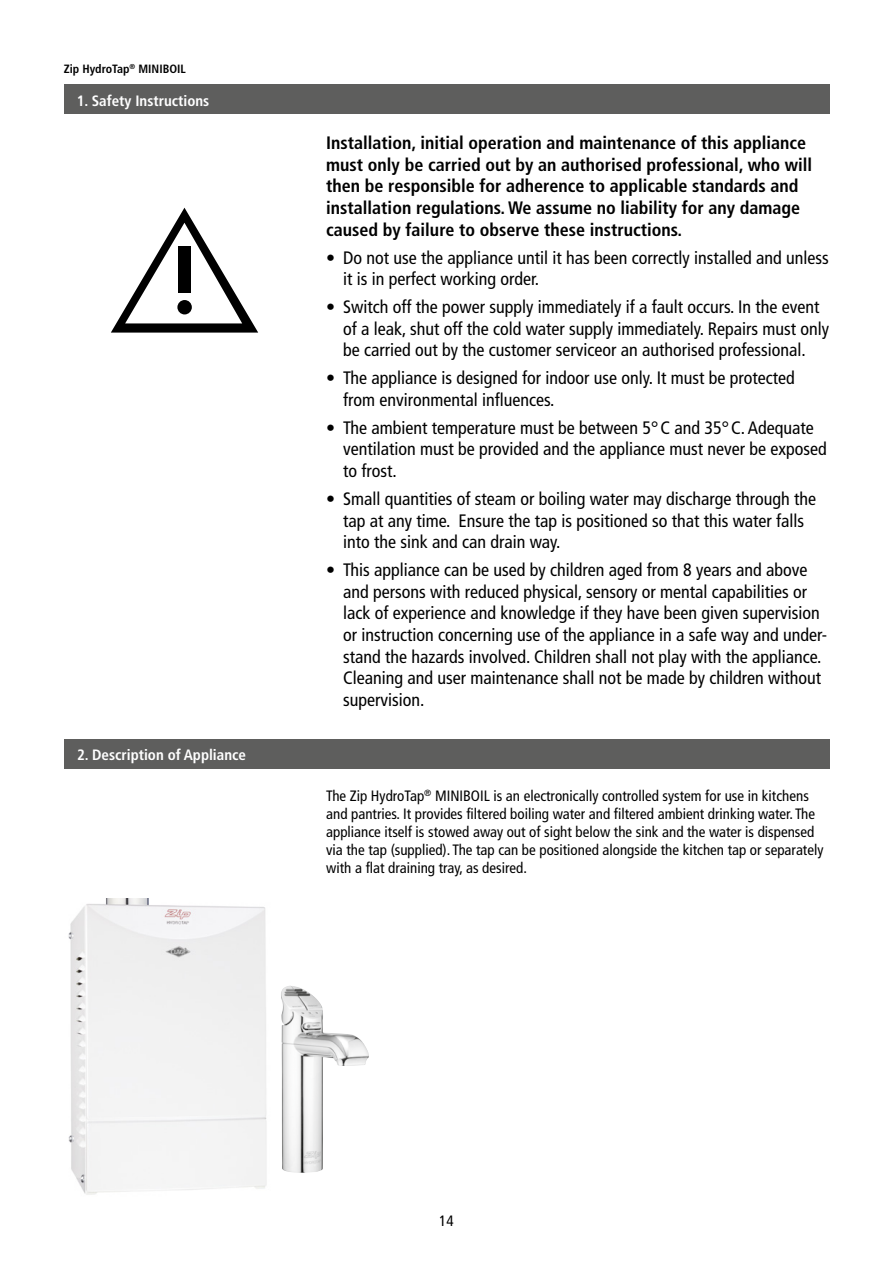
<style>
.page{position:relative;width:893px;height:1263px;background:#fff}
.page>*{position:absolute;margin:0;border:0;box-sizing:border-box;transform-origin:0 0}
.t1{font:condensed 18px/21.6px "Frutiger LT Std";color:#000}
.t2{font:700 condensed 18px/21.6px "Frutiger LT Std";color:#000}
.t3{font:condensed 15px/18px "Frutiger LT Std";color:#000}
.t4{font:700 condensed 15px "Frutiger LT Std";color:#fff}
.t5{font:700 condensed 12px "Frutiger LT Std";color:#000}
</style>
<div class="page">
<div style="left:64px;top:85px;width:765px;height:29px;background:#5e5e5d"></div>
<svg style="left:111px;top:208px;width:147px;height:125px"></svg>
<div style="left:178px;top:247px;width:13px;height:46px;background:#000"></div>
<div style="left:177px;top:300px;width:15px;height:14px;background:#000;border-radius:50%"></div>
<div style="left:64px;top:739px;width:766px;height:30px;background:#5e5e5d"></div>
<img style="left:281px;top:985px;width:88px;height:188px">
<img style="left:68px;top:898px;width:199px;height:297px">
<p class="t5" style="left:64px;top:62px;width:124px">Zip HydroTap<sup>®</sup> MINIBOIL</p>
<p class="t4" style="left:77px;top:92px;width:134px">1. Safety Instructions</p>
<p class="t4" style="left:77px;top:746px;width:171px">2. Description of Appliance</p>
<p class="t2" style="left:326px;top:132px;width:487px">Installation, initial operation and maintenance of this appliance must only be carried out by an authorised professional, who will then be responsible for adherence to applicable standards and installation regulations. We assume no liability for any damage caused by failure to observe these instructions.</p>
<p class="t1" style="left:343px;top:247px;width:487px;text-indent:-17px">• Do not use the appliance until it has been correctly installed and unless it is in perfect working order.</p>
<p class="t1" style="left:343px;top:296px;width:487px;text-indent:-17px">• Switch off the power supply immediately if a fault occurs. In the event of a leak, shut off the cold water supply immediately. Repairs must only be carried out by the customer serviceor an authorised professional.</p>
<p class="t1" style="left:343px;top:367px;width:453px;text-indent:-17px">• The appliance is designed for indoor use only. It must be protected from environmental influences.</p>
<p class="t1" style="left:343px;top:417px;width:485px;text-indent:-17px">• The ambient temperature must be between 5° C and 35° C. Adequate ventilation must be provided and the appliance must never be exposed to frost.</p>
<p class="t1" style="left:343px;top:488px;width:474px;text-indent:-17px">• Small quantities of steam or boiling water may discharge through the tap at any time. Ensure the tap is positioned so that this water falls into the sink and can drain way.</p>
<p class="t1" style="left:343px;top:559px;width:485px;text-indent:-17px">• This appliance can be used by children aged from 8 years and above and persons with reduced physical, sensory or mental capabilities or lack of experience and knowledge if they have been given supervision or instruction concerning use of the appliance in a safe way and under&shy;stand the hazards involved. Children shall not play with the appliance.<br>Cleaning and user maintenance shall not be made by children without supervision.</p>
<p class="t3" style="left:326px;top:787px;width:499px">The Zip HydroTap<sup>®</sup> MINIBOIL is an electronically controlled system for use in kitchens and pantries. It provides filtered boiling water and filtered ambient drinking water. The appliance itself is stowed away out of sight below the sink and the water is dispensed via the tap (supplied). The tap can be positioned alongside the kitchen tap or separately with a flat draining tray, as desired.</p>
<p class="t3" style="left:439px;top:1212px;width:16px">14</p>
</div>
